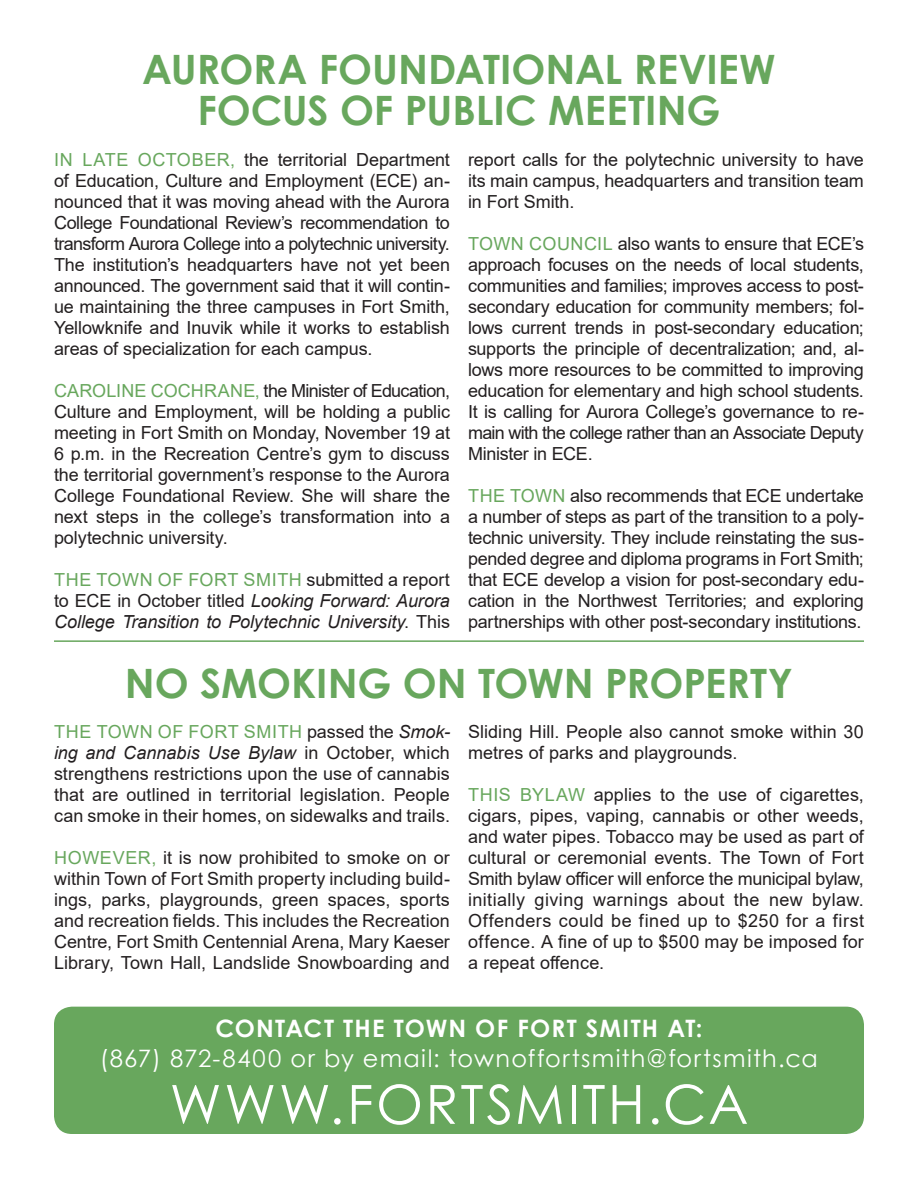
<style>
.page{position:relative;width:918px;height:1188px;background:#fff}
.page>*{position:absolute;margin:0;border:0;box-sizing:border-box;transform-origin:0 0}
.t1{font:54px "Century Gothic";letter-spacing:.05em;color:#fff}
.t2{font:700 40.5px "Century Gothic";color:#68a75d}
.t3{font:24px "Century Gothic";letter-spacing:.055em;color:#fff}
.t4{font:700 24px "Century Gothic";letter-spacing:.05em;color:#fff}
.t5{font:18px/21px "Arial";color:#231f20;text-align:justify}
.t6{font:italic 18px/21px "Arial";letter-spacing:-.005em;color:#231f20;text-align:justify}
.s1{color:#68a75d}
.s2{font-style:normal;color:#68a75d}
.s3{font-style:normal}
.s4{font-style:italic}
</style>
<div class="page">
<div style="left:54px;top:1007px;width:810px;height:127px;background:#68a75d;border-radius:18px"></div>
<hr style="left:54px;top:640px;width:810px;height:2px;background:#68a75d">
<p class="t2" style="left:142px;top:39px;width:635px">AURORA FOUNDATIONAL REVIEW</p>
<p class="t2" style="left:198px;top:79px;width:524px">FOCUS OF PUBLIC MEETING</p>
<p class="t5" style="left:54px;top:149px;width:398px"><span class="s1">IN LATE OCTOBER,</span> the territorial Department of Education, Culture and Employment (ECE) an&shy;nounced that it was moving ahead with the Aurora College Foundational Review’s recommendation to transform Aurora College into a polytechnic university.<br>The institution’s headquarters have not yet been announced. The government said that it will contin&shy;ue maintaining the three campuses in Fort Smith, Yellowknife and Inuvik while it works to establish areas of specialization for each campus.</p>
<p class="t5" style="left:54px;top:380px;width:398px"><span class="s1">CAROLINE COCHRANE,</span> the Minister of Education, Culture and Employment, will be holding a public meeting in Fort Smith on Monday, November 19 at 6 p.m. in the Recreation Centre’s gym to discuss the territorial government’s response to the Aurora College Foundational Review. She will share the next steps in the college’s transformation into a polytechnic university.</p>
<p class="t6" style="left:54px;top:569px;width:398px"><span class="s2">THE TOWN OF FORT SMITH</span> <span class="s3">submitted a report to ECE in October titled</span> Looking Forward: Aurora College Transition to Polytechnic University<span class="s3">. This</span></p>
<p class="t5" style="left:468px;top:149px;width:398px">report calls for the polytechnic university to have its main campus, headquarters and transition team in Fort Smith.</p>
<p class="t5" style="left:468px;top:233px;width:398px"><span class="s1">TOWN COUNCIL</span> also wants to ensure that ECE’s approach focuses on the needs of local students, communities and families; improves access to post&shy;secondary education for community members; fol&shy;lows current trends in post-secondary education; supports the principle of decentralization; and, al&shy;lows more resources to be committed to improving education for elementary and high school students.<br>It is calling for Aurora College’s governance to re&shy;main with the college rather than an Associate Deputy Minister in ECE.</p>
<p class="t5" style="left:468px;top:485px;width:398px"><span class="s1">THE TOWN</span> also recommends that ECE undertake a number of steps as part of the transition to a poly&shy;technic university. They include reinstating the sus&shy;pended degree and diploma programs in Fort Smith; that ECE develop a vision for post-secondary edu&shy;cation in the Northwest Territories; and exploring partnerships with other post-secondary institutions.</p>
<p class="t2" style="left:125px;top:653px;width:670px">NO SMOKING ON TOWN PROPERTY</p>
<p class="t5" style="left:54px;top:721px;width:398px"><span class="s1">THE TOWN OF FORT SMITH</span> passed the <span class="s4">Smok&shy;ing and Cannabis Use Bylaw</span> in October, which strengthens restrictions upon the use of cannabis that are outlined in territorial legislation. People can smoke in their homes, on sidewalks and trails.</p>
<p class="t5" style="left:54px;top:847px;width:398px"><span class="s1">HOWEVER,</span> it is now prohibited to smoke on or within Town of Fort Smith property including build&shy;ings, parks, playgrounds, green spaces, sports and recreation fields. This includes the Recreation Centre, Fort Smith Centennial Arena, Mary Kaeser Library, Town Hall, Landslide Snowboarding and</p>
<p class="t5" style="left:468px;top:721px;width:398px">Sliding Hill. People also cannot smoke within 30 metres of parks and playgrounds.</p>
<p class="t5" style="left:468px;top:784px;width:398px"><span class="s1">THIS BYLAW</span> applies to the use of cigarettes, cigars, pipes, vaping, cannabis or other weeds, and water pipes. Tobacco may be used as part of cultural or ceremonial events. The Town of Fort Smith bylaw officer will enforce the municipal bylaw, initially giving warnings about the new bylaw.<br>Offenders could be fined up to $250 for a first offence. A fine of up to $500 may be imposed for a repeat offence.</p>
<p class="t4" style="left:215px;top:1010px;width:489px">CONTACT THE TOWN OF FORT SMITH AT:</p>
<p class="t3" style="left:100px;top:1041px;width:720px">(867) 872-8400 or by email: townoffortsmith@fortsmith.ca</p>
<p class="t1" style="left:170px;top:1067px;width:580px">WWW.FORTSMITH.CA</p>
</div>
